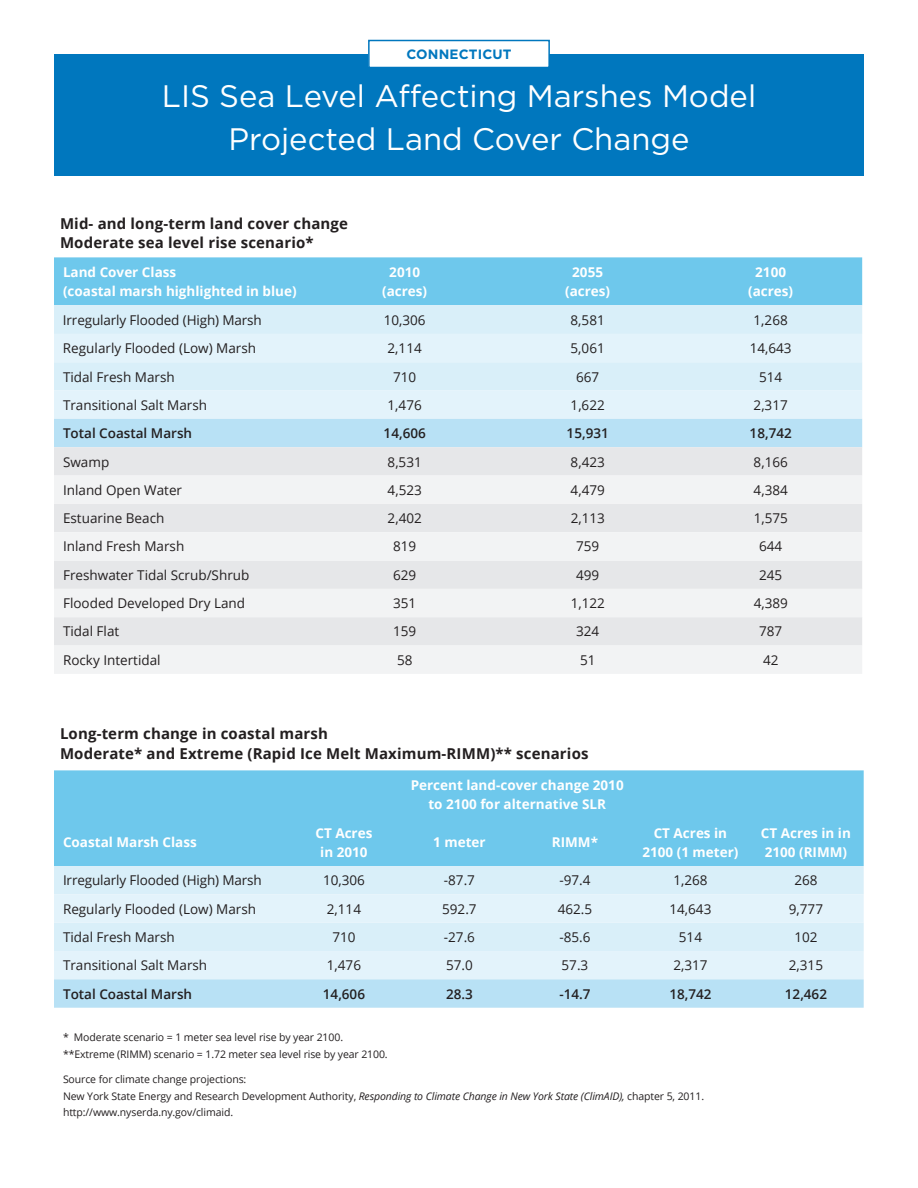
<style>
.page{position:relative;width:918px;height:1188px;background:#fff}
.page>*{position:absolute;margin:0;border:0;box-sizing:border-box;transform-origin:0 0}
.t1{font:31.05px/43.2px "Gotham";color:#fff;text-align:center}
.t2{font:700 15px/19.5px "Open Sans";letter-spacing:.01em;color:#231f20}
.t3{font:13.5px "Open Sans";color:#231f20}
.t4{font:700 13.5px/19.5px "Open Sans";color:#fff;text-align:center}
.t5{font:600 13.5px "Open Sans";color:#231f20}
.t6{font:700 13.5px "Gotham";letter-spacing:.01em;color:#0077be}
.t7{font:10.5px/16.5px "Open Sans";letter-spacing:-.01em;color:#231f20}
.s1{font-style:italic}
</style>
<div class="page">
<div style="left:54px;top:54px;width:810px;height:122px;background:#0077be"></div>
<div style="left:369px;top:40px;width:180px;height:28px;background:#fff"></div>
<div style="left:368px;top:40px;width:182px;height:28px;border:2px solid #0077be"></div>
<div style="left:54px;top:257px;width:808px;height:48px;background:#6ec8ec"></div>
<div style="left:54px;top:305px;width:808px;height:29px;background:#d9eff9"></div>
<svg style="left:54px;top:334px;width:808px;height:85px;background:#dff1fa"></svg>
<div style="left:54px;top:419px;width:808px;height:28px;background:#b8e1f5"></div>
<div style="left:54px;top:447px;width:808px;height:29px;background:#e6e7e9"></div>
<svg style="left:54px;top:476px;width:808px;height:198px;fill:#f2f3f4"></svg>
<div style="left:54px;top:770px;width:810px;height:96px;background:#6ec8ec"></div>
<div style="left:54px;top:866px;width:810px;height:28px;background:#d9eff9"></div>
<svg style="left:54px;top:894px;width:810px;height:85px;background:#dff1fa"></svg>
<div style="left:54px;top:979px;width:810px;height:29px;background:#b8e1f5"></div>
<p class="t6" style="left:406px;top:46px;width:107px">CONNECTICUT</p>
<h1 class="t1" style="left:162px;top:74px;width:596px">LIS Sea Level Affecting Marshes Model<br>Projected Land Cover Change</h1>
<p class="t2" style="left:60px;top:213px;width:290px">Mid- and long-term land cover change<br>Moderate sea level rise scenario*</p>
<p class="t4" style="left:63px;top:262px;width:235px;text-align:left">Land Cover Class<br>(coastal marsh highlighted in blue)</p>
<p class="t4" style="left:382px;top:262px;width:47px">2010 (acres)</p>
<p class="t4" style="left:565px;top:262px;width:47px">2055 (acres)</p>
<p class="t4" style="left:748px;top:262px;width:47px">2100 (acres)</p>
<p class="t3" style="left:63px;top:310px;width:200px">Irregularly Flooded (High) Marsh</p>
<p class="t3" style="left:384px;top:310px;width:43px">10,306</p>
<p class="t3" style="left:571px;top:310px;width:36px">8,581</p>
<p class="t3" style="left:754px;top:310px;width:36px">1,268</p>
<p class="t3" style="left:63px;top:339px;width:195px">Regularly Flooded (Low) Marsh</p>
<p class="t3" style="left:388px;top:339px;width:36px">2,114</p>
<p class="t3" style="left:571px;top:339px;width:36px">5,061</p>
<p class="t3" style="left:750px;top:339px;width:43px">14,643</p>
<p class="t3" style="left:63px;top:367px;width:113px">Tidal Fresh Marsh</p>
<p class="t3" style="left:393px;top:367px;width:25px">710</p>
<p class="t3" style="left:576px;top:367px;width:25px">667</p>
<p class="t3" style="left:759px;top:367px;width:25px">514</p>
<p class="t3" style="left:63px;top:396px;width:146px">Transitional Salt Marsh</p>
<p class="t3" style="left:388px;top:396px;width:36px">1,476</p>
<p class="t3" style="left:571px;top:396px;width:36px">1,622</p>
<p class="t3" style="left:754px;top:396px;width:36px">2,317</p>
<p class="t5" style="left:63px;top:424px;width:131px">Total Coastal Marsh</p>
<p class="t5" style="left:384px;top:424px;width:44px">14,606</p>
<p class="t5" style="left:567px;top:424px;width:44px">15,931</p>
<p class="t5" style="left:750px;top:424px;width:44px">18,742</p>
<p class="t3" style="left:63px;top:452px;width:48px">Swamp</p>
<p class="t3" style="left:388px;top:452px;width:36px">8,531</p>
<p class="t3" style="left:571px;top:452px;width:36px">8,423</p>
<p class="t3" style="left:754px;top:452px;width:36px">8,166</p>
<p class="t3" style="left:63px;top:481px;width:121px">Inland Open Water</p>
<p class="t3" style="left:388px;top:481px;width:36px">4,523</p>
<p class="t3" style="left:571px;top:481px;width:36px">4,479</p>
<p class="t3" style="left:754px;top:481px;width:36px">4,384</p>
<p class="t3" style="left:63px;top:509px;width:103px">Estuarine Beach</p>
<p class="t3" style="left:388px;top:509px;width:36px">2,402</p>
<p class="t3" style="left:571px;top:509px;width:36px">2,113</p>
<p class="t3" style="left:754px;top:509px;width:36px">1,575</p>
<p class="t3" style="left:63px;top:537px;width:123px">Inland Fresh Marsh</p>
<p class="t3" style="left:393px;top:537px;width:25px">819</p>
<p class="t3" style="left:576px;top:537px;width:25px">759</p>
<p class="t3" style="left:759px;top:537px;width:25px">644</p>
<p class="t3" style="left:63px;top:566px;width:188px">Freshwater Tidal Scrub/Shrub</p>
<p class="t3" style="left:393px;top:566px;width:25px">629</p>
<p class="t3" style="left:576px;top:566px;width:25px">499</p>
<p class="t3" style="left:759px;top:566px;width:25px">245</p>
<p class="t3" style="left:63px;top:594px;width:184px">Flooded Developed Dry Land</p>
<p class="t3" style="left:393px;top:594px;width:25px">351</p>
<p class="t3" style="left:571px;top:594px;width:36px">1,122</p>
<p class="t3" style="left:754px;top:594px;width:36px">4,389</p>
<p class="t3" style="left:63px;top:622px;width:58px">Tidal Flat</p>
<p class="t3" style="left:393px;top:622px;width:25px">159</p>
<p class="t3" style="left:576px;top:622px;width:25px">324</p>
<p class="t3" style="left:759px;top:622px;width:25px">787</p>
<p class="t3" style="left:63px;top:651px;width:99px">Rocky Intertidal</p>
<p class="t3" style="left:397px;top:651px;width:17px">58</p>
<p class="t3" style="left:580px;top:651px;width:17px">51</p>
<p class="t3" style="left:763px;top:651px;width:17px">42</p>
<p class="t2" style="left:60px;top:724px;width:530px">Long-term change in coastal marsh<br>Moderate* and Extreme (Rapid Ice Melt Maximum-RIMM)** scenarios</p>
<p class="t4" style="left:411px;top:775px;width:215px">Percent land-cover change 2010 to 2100 for alternative SLR</p>
<p class="t4" style="left:63px;top:832px;width:135px">Coastal Marsh Class</p>
<p class="t4" style="left:315px;top:823px;width:58px">CT Acres in 2010</p>
<p class="t4" style="left:433px;top:832px;width:54px">1 meter</p>
<p class="t4" style="left:552px;top:832px;width:48px">RIMM*</p>
<p class="t4" style="left:643px;top:823px;width:97px">CT Acres in<br>2100 (1 meter)</p>
<p class="t4" style="left:761px;top:823px;width:91px;text-align:left">CT Acres in in<br>2100 (RIMM)</p>
<p class="t3" style="left:63px;top:871px;width:200px">Irregularly Flooded (High) Marsh</p>
<p class="t3" style="left:323px;top:871px;width:43px">10,306</p>
<p class="t3" style="left:444px;top:871px;width:33px">-87.7</p>
<p class="t3" style="left:559px;top:871px;width:33px">-97.4</p>
<p class="t3" style="left:673px;top:871px;width:36px">1,268</p>
<p class="t3" style="left:794px;top:871px;width:25px">268</p>
<p class="t3" style="left:63px;top:900px;width:195px">Regularly Flooded (Low) Marsh</p>
<p class="t3" style="left:327px;top:900px;width:36px">2,114</p>
<p class="t3" style="left:442px;top:900px;width:36px">592.7</p>
<p class="t3" style="left:558px;top:900px;width:36px">462.5</p>
<p class="t3" style="left:670px;top:900px;width:43px">14,643</p>
<p class="t3" style="left:789px;top:900px;width:36px">9,777</p>
<p class="t3" style="left:63px;top:928px;width:113px">Tidal Fresh Marsh</p>
<p class="t3" style="left:332px;top:928px;width:25px">710</p>
<p class="t3" style="left:444px;top:928px;width:33px">-27.6</p>
<p class="t3" style="left:559px;top:928px;width:33px">-85.6</p>
<p class="t3" style="left:679px;top:928px;width:25px">514</p>
<p class="t3" style="left:794px;top:928px;width:25px">102</p>
<p class="t3" style="left:63px;top:956px;width:146px">Transitional Salt Marsh</p>
<p class="t3" style="left:327px;top:956px;width:36px">1,476</p>
<p class="t3" style="left:446px;top:956px;width:28px">57.0</p>
<p class="t3" style="left:562px;top:956px;width:28px">57.3</p>
<p class="t3" style="left:673px;top:956px;width:36px">2,317</p>
<p class="t3" style="left:789px;top:956px;width:36px">2,315</p>
<p class="t5" style="left:63px;top:985px;width:131px">Total Coastal Marsh</p>
<p class="t5" style="left:323px;top:985px;width:44px">14,606</p>
<p class="t5" style="left:446px;top:985px;width:28px">28.3</p>
<p class="t5" style="left:559px;top:985px;width:33px">-14.7</p>
<p class="t5" style="left:669px;top:985px;width:44px">18,742</p>
<p class="t5" style="left:785px;top:985px;width:44px">12,462</p>
<p class="t7" style="left:63px;top:1029px;width:326px">* Moderate scenario = 1 meter sea level rise by year 2100. **Extreme (RIMM) scenario = 1.72 meter sea level rise by year 2100.</p>
<p class="t7" style="left:63px;top:1071px;width:643px">Source for climate change projections:<br>New York State Energy and Research Development Authority, <span class="s1">Responding to Climate Change in New York State (ClimAID),</span> chapter 5, 2011. http://www.nyserda.ny.gov/climaid.</p>
</div>
